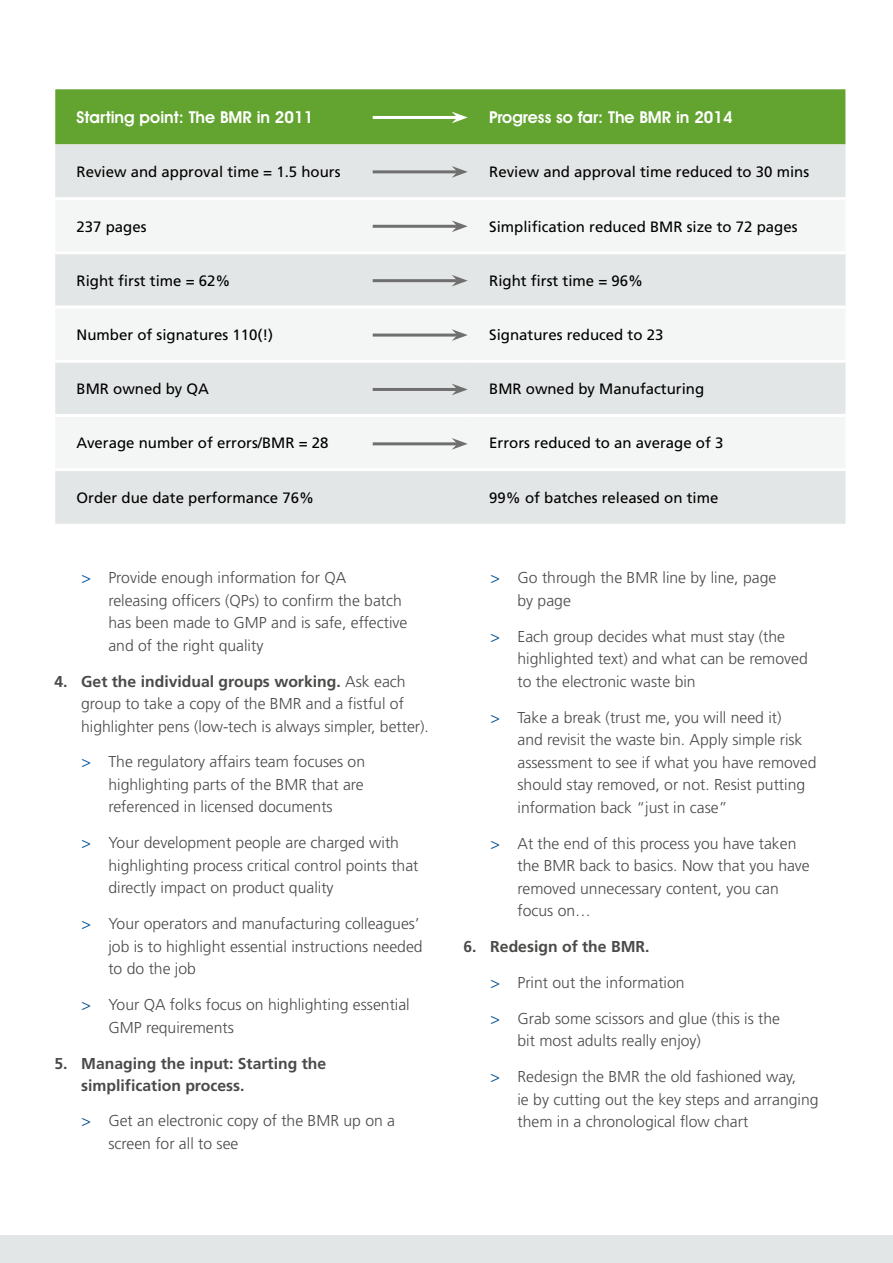
<style>
.page{position:relative;width:893px;height:1263px;background:#fff}
.page>*{position:absolute;margin:0;border:0;box-sizing:border-box;transform-origin:0 0}
.t1{font:600 16.5px "Avant Garde IT Cby BT";color:#fff}
.t2{font:300 15.75px/22.5px "Frutiger";color:#4a4a49}
.t3{font:700 15.75px/22.5px "Frutiger";color:#4a4a49}
.t4{font:15px "Frutiger";color:#000}
.s1{color:#005092}
.s2{font-weight:700}
</style>
<div class="page">
<div style="left:0;top:1236px;width:893px;height:27px;background:#e3e6e6"></div>
<div style="left:55px;top:144px;width:790px;height:380px;background:#e3e6e6"></div>
<svg style="left:55px;top:200px;width:790px;height:268px;fill:#f4f5f5"></svg>
<hr style="left:55px;top:197px;width:413px;height:3px;background:#fff">
<hr style="left:468px;top:197px;width:377px;height:3px;background:#fff">
<hr style="left:55px;top:251px;width:413px;height:3px;background:#fff">
<hr style="left:468px;top:251px;width:377px;height:3px;background:#fff">
<hr style="left:55px;top:305px;width:413px;height:3px;background:#fff">
<hr style="left:468px;top:305px;width:377px;height:3px;background:#fff">
<hr style="left:55px;top:360px;width:413px;height:3px;background:#fff">
<hr style="left:468px;top:360px;width:377px;height:3px;background:#fff">
<hr style="left:55px;top:414px;width:413px;height:3px;background:#fff">
<hr style="left:468px;top:414px;width:377px;height:3px;background:#fff">
<hr style="left:55px;top:468px;width:413px;height:3px;background:#fff">
<hr style="left:468px;top:468px;width:377px;height:3px;background:#fff">
<div style="left:55px;top:89px;width:790px;height:55px;background:#63a330"></div>
<hr style="left:373px;top:170px;width:84px;height:3px;background:#706f6f">
<svg style="left:452px;top:166px;width:16px;height:12px"></svg>
<hr style="left:373px;top:225px;width:84px;height:3px;background:#706f6f">
<svg style="left:452px;top:220px;width:16px;height:12px"></svg>
<hr style="left:373px;top:279px;width:84px;height:3px;background:#706f6f">
<svg style="left:452px;top:275px;width:16px;height:11px"></svg>
<hr style="left:373px;top:334px;width:84px;height:3px;background:#706f6f">
<svg style="left:452px;top:329px;width:16px;height:12px"></svg>
<hr style="left:373px;top:388px;width:84px;height:3px;background:#706f6f">
<svg style="left:452px;top:384px;width:16px;height:11px"></svg>
<hr style="left:373px;top:442px;width:84px;height:3px;background:#706f6f">
<svg style="left:452px;top:438px;width:16px;height:12px"></svg>
<p class="t1" style="left:77px;top:107px;width:238px">Starting point: The BMR in 2011</p>
<p class="t1" style="left:489px;top:107px;width:245px">Progress so far: The BMR in 2014</p>
<p class="t4" style="left:77px;top:163px;width:266px">Review and approval time = 1.5 hours</p>
<p class="t4" style="left:489px;top:163px;width:322px">Review and approval time reduced to 30 mins</p>
<p class="t4" style="left:77px;top:218px;width:72px">237 pages</p>
<p class="t4" style="left:489px;top:218px;width:310px">Simplification reduced BMR size to 72 pages</p>
<p class="t4" style="left:77px;top:272px;width:156px">Right first time = 62%</p>
<p class="t4" style="left:489px;top:272px;width:156px">Right first time = 96%</p>
<p class="t4" style="left:77px;top:326px;width:198px">Number of signatures 110(!)</p>
<p class="t4" style="left:489px;top:326px;width:176px">Signatures reduced to 23</p>
<p class="t4" style="left:77px;top:380px;width:134px">BMR owned by QA</p>
<p class="t4" style="left:489px;top:380px;width:216px">BMR owned by Manufacturing</p>
<p class="t4" style="left:77px;top:434px;width:254px">Average number of errors/BMR = 28</p>
<p class="t4" style="left:489px;top:434px;width:236px">Errors reduced to an average of 3</p>
<p class="t4" style="left:77px;top:488px;width:239px">Order due date performance 76%</p>
<p class="t4" style="left:489px;top:488px;width:231px">99% of batches released on time</p>
<p class="t2" style="left:108px;top:566px;width:301px;text-indent:-27px"><span class="s1">&gt;</span> Provide enough information for QA releasing officers (QPs) to confirm the batch has been made to GMP and is safe, effective and of the right quality</p>
<p class="t2" style="left:81px;top:670px;width:349px;text-indent:-27px"><span class="s2">4. Get the individual groups working.</span> Ask each group to take a copy of the BMR and a fistful of highlighter pens (low-tech is always simpler, better).</p>
<p class="t2" style="left:108px;top:750px;width:258px;text-align:justify;text-indent:-27px"><span class="s1">&gt;</span> The regulatory affairs team focuses on highlighting parts of the BMR that are referenced in licensed documents</p>
<p class="t2" style="left:108px;top:831px;width:312px;text-indent:-27px"><span class="s1">&gt;</span> Your development people are charged with highlighting process critical control points that directly impact on product quality</p>
<p class="t2" style="left:108px;top:912px;width:316px;text-indent:-27px"><span class="s1">&gt;</span> Your operators and manufacturing colleagues’ job is to highlight essential instructions needed to do the job</p>
<p class="t2" style="left:108px;top:993px;width:303px;text-indent:-27px"><span class="s1">&gt;</span> Your QA folks focus on highlighting essential<br>GMP requirements</p>
<p class="t3" style="left:81px;top:1052px;width:247px;text-indent:-27px">5. Managing the input: Starting the simplification process.</p>
<p class="t2" style="left:108px;top:1110px;width:288px;text-indent:-27px"><span class="s1">&gt;</span> Get an electronic copy of the BMR up on a screen for all to see</p>
<p class="t2" style="left:517px;top:566px;width:260px;text-indent:-27px"><span class="s1">&gt;</span> Go through the BMR line by line, page by page</p>
<p class="t2" style="left:517px;top:625px;width:292px;text-indent:-27px"><span class="s1">&gt;</span> Each group decides what must stay (the highlighted text) and what can be removed to the electronic waste bin</p>
<p class="t2" style="left:517px;top:706px;width:300px;text-indent:-27px"><span class="s1">&gt;</span> Take a break (trust me, you will need it)<br>and revisit the waste bin. Apply simple risk assessment to see if what you have removed should stay removed, or not. Resist putting information back “just in case”</p>
<p class="t2" style="left:517px;top:832px;width:294px;text-indent:-27px"><span class="s1">&gt;</span> At the end of this process you have taken the BMR back to basics. Now that you have removed unnecessary content, you can focus on…</p>
<p class="t3" style="left:463px;top:935px;width:188px">6. Redesign of the BMR.</p>
<p class="t2" style="left:490px;top:971px;width:196px"><span class="s1">&gt;</span> Print out the information</p>
<p class="t2" style="left:517px;top:1007px;width:264px;text-indent:-27px"><span class="s1">&gt;</span> Grab some scissors and glue (this is the bit most adults really enjoy)</p>
<p class="t2" style="left:517px;top:1065px;width:303px;text-indent:-27px"><span class="s1">&gt;</span> Redesign the BMR the old fashioned way,<br>ie by cutting out the key steps and arranging them in a chronological flow chart</p>
</div>
